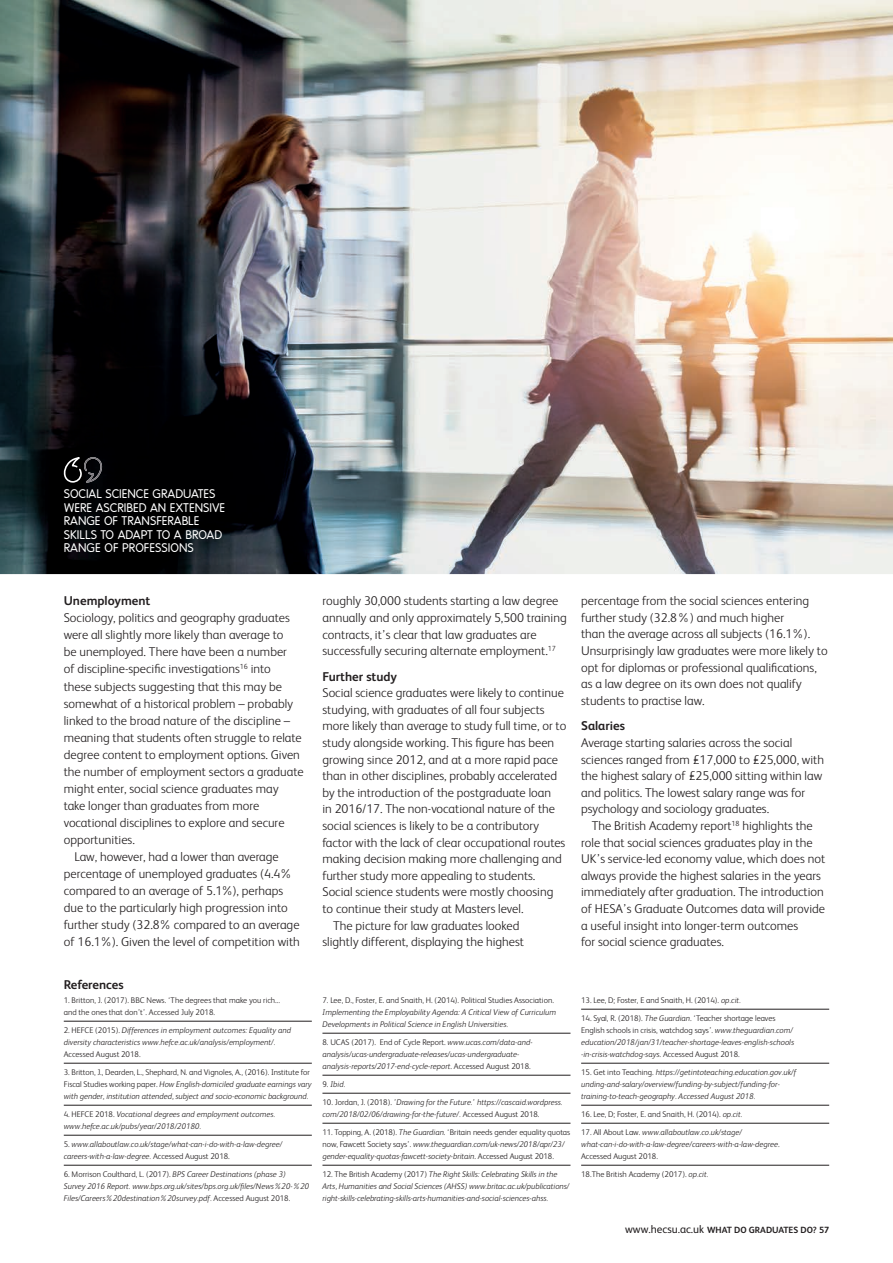
<style>
.page{position:relative;width:893px;height:1263px;background:#fff}
.page>*{position:absolute;margin:0;border:0;box-sizing:border-box;transform-origin:0 0}
.t1{font:300 12.75px/16.6px "FS Albert";color:#231f20}
.t2{font:700 12.75px "FS Albert";color:#231f20}
.t3{font:12px/13.5px "Nesimplifiedfullfont";letter-spacing:-.005em;color:#fff}
.t4{font:700 9px "FS Albert";color:#231f20}
.t5{font:italic 300 8.25px/12px "FS Albert";color:#231f20}
.t6{font:300 8.25px/12px "FS Albert";color:#231f20}
.s1{font-style:normal}
.s2{font-style:italic}
.s3{font-weight:400;font-size:11.25px}
</style>
<div class="page">
<img style="left:0;top:0;width:893px;height:574px">
<hr style="left:64px;top:1021px;width:248px;height:1px;background:#231f20">
<hr style="left:64px;top:1063px;width:248px;height:1px;background:#231f20">
<hr style="left:64px;top:1105px;width:248px;height:1px;background:#231f20">
<hr style="left:64px;top:1135px;width:248px;height:1px;background:#231f20">
<hr style="left:64px;top:1165px;width:248px;height:1px;background:#231f20">
<hr style="left:322px;top:1033px;width:248px;height:1px;background:#231f20">
<hr style="left:322px;top:1075px;width:248px;height:1px;background:#231f20">
<hr style="left:322px;top:1093px;width:248px;height:1px;background:#231f20">
<hr style="left:322px;top:1123px;width:248px;height:1px;background:#231f20">
<hr style="left:322px;top:1165px;width:248px;height:1px;background:#231f20">
<hr style="left:581px;top:1009px;width:248px;height:1px;background:#231f20">
<hr style="left:581px;top:1063px;width:248px;height:1px;background:#231f20">
<hr style="left:581px;top:1105px;width:248px;height:1px;background:#231f20">
<hr style="left:581px;top:1123px;width:248px;height:1px;background:#231f20">
<hr style="left:581px;top:1165px;width:248px;height:1px;background:#231f20">
<svg style="left:64px;top:457px;width:20px;height:26px"></svg>
<img style="left:84px;top:457px;width:18px;height:26px">
<p class="t3" style="left:64px;top:488px;width:163px">SOCIAL SCIENCE GRADUATES<br>WERE ASCRIBED AN EXTENSIVE<br>RANGE OF TRANSFERABLE<br>SKILLS TO ADAPT TO A BROAD<br>RANGE OF PROFESSIONS</p>
<p class="t2" style="left:64px;top:593px;width:88px">Unemployment</p>
<p class="t1" style="left:64px;top:609px;width:228px">Sociology, politics and geography graduates</p>
<p class="t1" style="left:64px;top:627px;width:221px">were all slightly more likely than average to</p>
<p class="t1" style="left:64px;top:644px;width:225px">be unemployed. There have been a number</p>
<p class="t1" style="left:64px;top:661px;width:209px">of discipline-specific investigations<sup>16</sup> into</p>
<p class="t1" style="left:64px;top:678px;width:220px">these subjects suggesting that this may be</p>
<p class="t1" style="left:64px;top:695px;width:231px">somewhat of a historical problem – probably</p>
<p class="t1" style="left:64px;top:712px;width:228px">linked to the broad nature of the discipline –</p>
<p class="t1" style="left:64px;top:729px;width:240px">meaning that students often struggle to relate</p>
<p class="t1" style="left:64px;top:746px;width:238px">degree content to employment options. Given</p>
<p class="t1" style="left:64px;top:763px;width:241px">the number of employment sectors a graduate</p>
<p class="t1" style="left:64px;top:780px;width:216px">might enter, social science graduates may</p>
<p class="t1" style="left:64px;top:797px;width:197px">take longer than graduates from more</p>
<p class="t1" style="left:64px;top:814px;width:222px">vocational disciplines to explore and secure</p>
<p class="t1" style="left:64px;top:831px;width:73px">opportunities.</p>
<p class="t1" style="left:74px;top:848px;width:206px">Law, however, had a lower than average</p>
<p class="t1" style="left:64px;top:865px;width:230px">percentage of unemployed graduates (4.4%</p>
<p class="t1" style="left:64px;top:882px;width:221px">compared to an average of 5.1%), perhaps</p>
<p class="t1" style="left:64px;top:899px;width:226px">due to the particularly high progression into</p>
<p class="t1" style="left:64px;top:916px;width:237px">further study (32.8% compared to an average</p>
<p class="t1" style="left:64px;top:933px;width:238px">of 16.1%). Given the level of competition with</p>
<p class="t1" style="left:322px;top:593px;width:246px">roughly 30,000 students starting a law degree annually and only approximately 5,500 training contracts, it’s clear that law graduates are successfully securing alternate employment.<sup>17</sup></p>
<p class="t2" style="left:322px;top:669px;width:76px">Further study</p>
<p class="t1" style="left:322px;top:684px;width:243px">Social science graduates were likely to continue</p>
<p class="t1" style="left:322px;top:701px;width:224px">studying, with graduates of all four subjects</p>
<p class="t1" style="left:322px;top:718px;width:245px">more likely than average to study full time, or to</p>
<p class="t1" style="left:322px;top:734px;width:233px">study alongside working. This figure has been</p>
<p class="t1" style="left:322px;top:751px;width:237px">growing since 2012, and at a more rapid pace</p>
<p class="t1" style="left:322px;top:767px;width:236px">than in other disciplines, probably accelerated</p>
<p class="t1" style="left:322px;top:784px;width:230px">by the introduction of the postgraduate loan</p>
<p class="t1" style="left:322px;top:801px;width:234px">in 2016/17. The non-vocational nature of the</p>
<p class="t1" style="left:322px;top:817px;width:218px">social sciences is likely to be a contributory</p>
<p class="t1" style="left:322px;top:834px;width:244px">factor with the lack of clear occupational routes</p>
<p class="t1" style="left:322px;top:850px;width:241px">making decision making more challenging and</p>
<p class="t1" style="left:322px;top:867px;width:214px">further study more appealing to students.</p>
<p class="t1" style="left:322px;top:883px;width:232px">Social science students were mostly choosing</p>
<p class="t1" style="left:322px;top:900px;width:203px">to continue their study at Masters level.</p>
<p class="t1" style="left:333px;top:917px;width:188px">The picture for law graduates looked</p>
<p class="t1" style="left:322px;top:933px;width:203px">slightly different, displaying the highest</p>
<p class="t1" style="left:581px;top:592px;width:248px">percentage from the social sciences entering further study (32.8%) and much higher<br>than the average across all subjects (16.1%).<br>Unsurprisingly law graduates were more likely to opt for diplomas or professional qualifications, as a law degree on its own does not qualify students to practise law.</p>
<p class="t2" style="left:581px;top:719px;width:45px">Salaries</p>
<p class="t1" style="left:581px;top:734px;width:244px">Average starting salaries across the social sciences ranged from £17,000 to £25,000, with the highest salary of £25,000 sitting within law and politics. The lowest salary range was for psychology and sociology graduates.</p>
<p class="t1" style="left:581px;top:817px;width:246px;text-indent:11px">The British Academy report<sup>18</sup> highlights the role that social sciences graduates play in the UK’s service-led economy value, which does not always provide the highest salaries in the years immediately after graduation. The introduction of HESA’s Graduate Outcomes data will provide a useful insight into longer-term outcomes<br>for social science graduates.</p>
<p class="t2" style="left:64px;top:977px;width:61px">References</p>
<p class="t6" style="left:64px;top:994px;width:218px">1. Britton, J. (2017). BBC News. ‘The degrees that make you rich... and the ones that don’t’. Accessed July 2018.</p>
<p class="t5" style="left:64px;top:1024px;width:229px"><span class="s1">2. HEFCE (2015).</span> Differences in employment outcomes: Equality and diversity characteristics www.hefce.ac.uk/analysis/employment/.</p>
<p class="t6" style="left:64px;top:1048px;width:78px">Accessed August 2018.</p>
<p class="t5" style="left:64px;top:1066px;width:249px"><span class="s1">3. Britton, J., Dearden, L., Shephard, N. and Vignoles, A., (2016). Institute for<br>Fiscal Studies working paper.</span> How English-domiciled graduate earnings vary with gender, institution attended, subject and socio-economic background.</p>
<p class="t5" style="left:64px;top:1108px;width:213px"><span class="s1">4. HEFCE 2018.</span> Vocational degrees and employment outcomes. www.hefce.ac.uk/pubs/year/2018/20180.</p>
<p class="t5" style="left:64px;top:1138px;width:220px"><span class="s1">5.</span> www.allaboutlaw.co.uk/stage/what-can-i-do-with-a-law-degree/ careers-with-a-law-degree. <span class="s1">Accessed August 2018.</span></p>
<p class="t5" style="left:64px;top:1168px;width:247px"><span class="s1">6. Morrison Coulthard, L. (2017).</span> BPS Career Destinations (phase 3)<br>Survey 2016 Report. www.bps.org.uk/sites/bps.org.uk/files/News%20-%20<br>Files/Careers%20destination%20survey.pdf. <span class="s1">Accessed August 2018.</span></p>
<p class="t6" style="left:322px;top:994px;width:233px">7. Lee, D., Foster, E. and Snaith, H. (2014). Political Studies Association.</p>
<p class="t5" style="left:322px;top:1006px;width:235px">Implementing the Employability Agenda: A Critical View of Curriculum<br>Developments in Political Science in English Universities.</p>
<p class="t5" style="left:322px;top:1036px;width:212px"><span class="s1">8. UCAS (2017). End of Cycle Report.</span> www.ucas.com/data-and&shy;analysis/ucas-undergraduate-releases/ucas-undergraduate&shy;analysis-reports/2017-end-cycle-report<span class="s1">. Accessed August 2018.</span></p>
<p class="t5" style="left:322px;top:1078px;width:24px"><span class="s1">9.</span> Ibid.</p>
<p class="t5" style="left:322px;top:1096px;width:242px"><span class="s1">10. Jordan, J. (2018).</span> ’Drawing for the Future.’ https://cascaid.wordpress. com/2018/02/06/drawing-for-the-future/. <span class="s1">Accessed August 2018.</span></p>
<p class="t6" style="left:322px;top:1126px;width:249px">11. Topping, A. (2018). <span class="s2">The Guardian</span>. ‘Britain needs gender equality quotas now, Fawcett Society says’. <span class="s2">www.theguardian.com/uk-news/2018/apr/23/ gender-equality-quotas-fawcett-society-britain</span>. Accessed August 2018.</p>
<p class="t5" style="left:322px;top:1168px;width:249px"><span class="s1">12. The British Academy (2017)</span> The Right Skills: Celebrating Skills in the<br>Arts, Humanities and Social Sciences (AHSS) www.britac.ac.uk/publications/ right-skills-celebrating-skills-arts-humanities-and-social-sciences-ahss.</p>
<p class="t6" style="left:581px;top:994px;width:161px">13. Lee, D; Foster, E and Snaith, H. (2014). <span class="s2">op.cit.</span></p>
<p class="t5" style="left:581px;top:1012px;width:214px"><span class="s1">14. Syal, R. (2018).</span> The Guardian<span class="s1">. ‘Teacher shortage leaves English schools in crisis, watchdog says’.</span> www.theguardian.com/ education/2018/jan/31/teacher-shortage-leaves-english-schools -in-crisis-watchdog-says<span class="s1">. Accessed August 2018.</span></p>
<p class="t5" style="left:581px;top:1066px;width:217px"><span class="s1">15. Get into Teaching.</span> https://getintoteaching.education.gov.uk/f unding-and-salary/overview/funding-by-subject/funding-for&shy;training-to-teach-geography. Accessed August 2018.</p>
<p class="t6" style="left:581px;top:1108px;width:163px">16. Lee, D; Foster, E. and Snaith, H. (2014). <span class="s2">op.cit.</span></p>
<p class="t5" style="left:581px;top:1126px;width:200px"><span class="s1">17. All About Law.</span> www.allaboutlaw.co.uk/stage/ what-can-i-do-with-a-law-degree/careers-with-a-law-degree<span class="s1">.<br>Accessed August 2018.</span></p>
<p class="t6" style="left:581px;top:1168px;width:129px">18.The British Academy (2017). <span class="s2">op.cit.</span></p>
<p class="t4" style="left:625px;top:1225px;width:205px"><span class="s3">www.hecsu.ac.uk</span> WHAT DO GRADUATES DO? 57</p>
</div>
